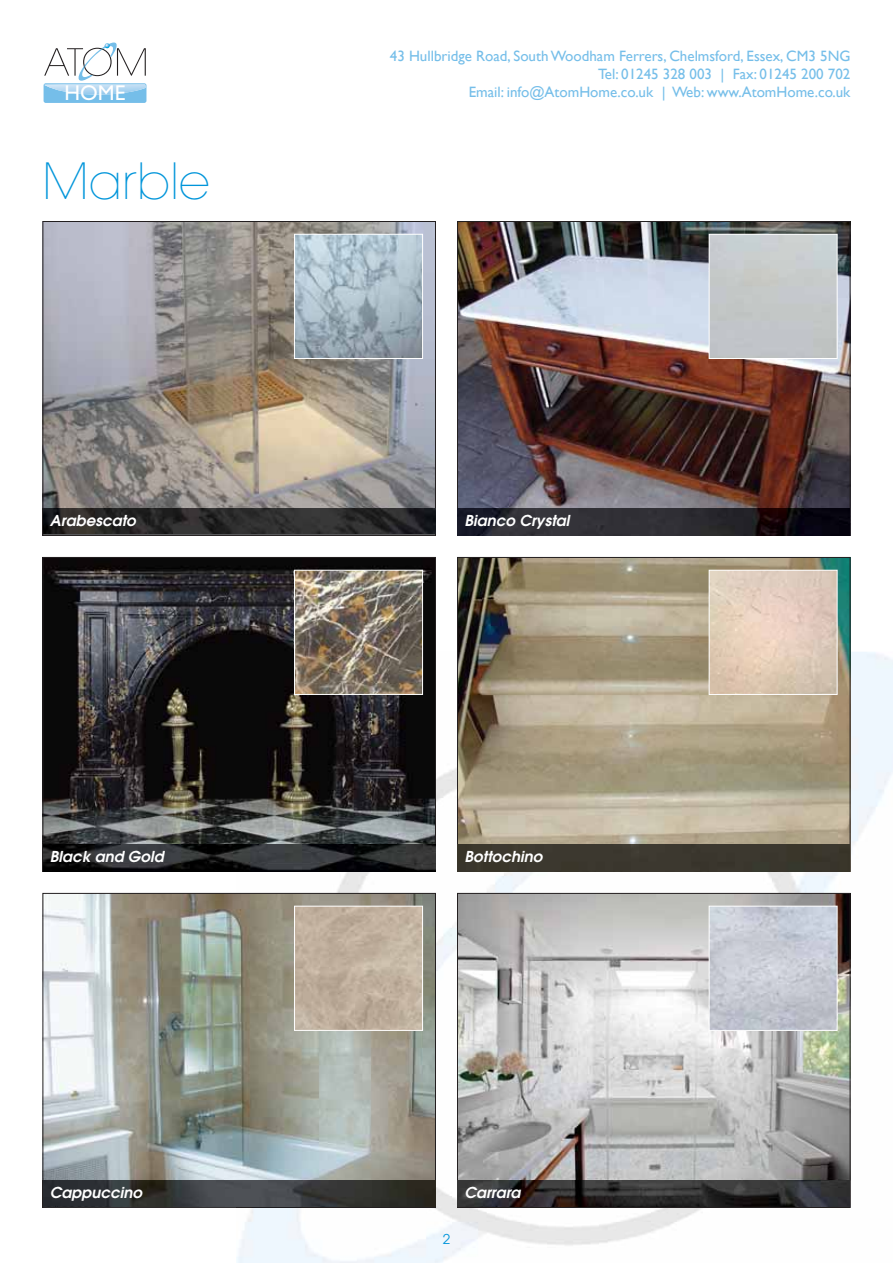
<style>
.page{position:relative;width:893px;height:1263px;background:#fff}
.page>*{position:absolute;margin:0;border:0;box-sizing:border-box;transform-origin:0 0}
.t1{font:200 49.5px "Avant Garde";color:#0095da}
.t2{font:21.45px "M Gill Sans";color:#fff}
.t3{font:15px/18px "Gill Sans";color:#75bee9;text-align:right}
.t4{font:italic 600 15px "Avant Garde";letter-spacing:.005em;color:#fff}
.t5{font:13.5px "Avant Garde";color:#0095da}
</style>
<div class="page">
<img style="left:236px;top:652px;width:657px;height:611px">
<img style="left:45px;top:223px;width:389px;height:285px">
<svg style="left:43px;top:534px;width:392px;height:1px"></svg>
<img style="left:43px;top:508px;width:392px;height:26px">
<img style="left:459px;top:223px;width:389px;height:285px">
<img style="left:458px;top:508px;width:392px;height:27px">
<img style="left:45px;top:559px;width:389px;height:285px">
<img style="left:236px;top:871px;width:199px;height:1px">
<img style="left:43px;top:844px;width:392px;height:27px">
<img style="left:459px;top:559px;width:389px;height:285px">
<svg style="left:457px;top:844px;width:1px;height:27px"></svg>
<div style="left:458px;top:844px;width:392px;height:27px;background:#3c382f"></div>
<img style="left:45px;top:895px;width:389px;height:285px">
<img style="left:236px;top:1207px;width:199px;height:1px">
<img style="left:43px;top:1180px;width:392px;height:27px">
<img style="left:459px;top:895px;width:389px;height:285px">
<svg style="left:457px;top:1180px;width:1px;height:27px"></svg>
<img style="left:458px;top:1180px;width:392px;height:27px">
<svg style="left:44px;top:43px;width:102px;height:60px"></svg>
<img style="left:44px;top:85px;width:102px;height:10px">
<img style="left:296px;top:236px;width:125px;height:121px">
<div style="left:294px;top:234px;width:129px;height:125px;border:1px solid #fff"></div>
<img style="left:296px;top:572px;width:125px;height:121px">
<div style="left:294px;top:570px;width:129px;height:125px;border:1px solid #fff"></div>
<img style="left:296px;top:908px;width:125px;height:121px">
<div style="left:294px;top:906px;width:129px;height:125px;border:1px solid #fff"></div>
<img style="left:711px;top:236px;width:124px;height:121px">
<div style="left:709px;top:234px;width:128px;height:125px;border:1px solid #fff"></div>
<img style="left:711px;top:572px;width:124px;height:121px">
<div style="left:709px;top:570px;width:128px;height:125px;border:1px solid #fff"></div>
<img style="left:711px;top:908px;width:124px;height:121px">
<div style="left:709px;top:906px;width:128px;height:125px;border:1px solid #fff"></div>
<h2 class="t2" style="left:65px;top:86px;width:62px">HOME</h2>
<h1 class="t1" style="left:43px;top:162px;width:169px">Marble</h1>
<p class="t3" style="left:390px;top:47px;width:462px">43 Hullbridge Road, South Woodham Ferrers, Chelmsford, Essex, CM3 5NG<br>Tel: 01245 328 003 | Fax: 01245 200 702<br>Email: info@AtomHome.co.uk | Web: www.AtomHome.co.uk</p>
<p class="t4" style="left:50px;top:515px;width:90px">Arabescato</p>
<p class="t4" style="left:464px;top:515px;width:109px">Bianco Crystal</p>
<p class="t4" style="left:50px;top:850px;width:118px">Black and Gold</p>
<p class="t4" style="left:464px;top:850px;width:82px">Bottochino</p>
<p class="t4" style="left:50px;top:1186px;width:96px">Cappuccino</p>
<p class="t4" style="left:464px;top:1186px;width:60px">Carrara</p>
<p class="t5" style="left:443px;top:1234px;width:9px">2</p>
</div>
